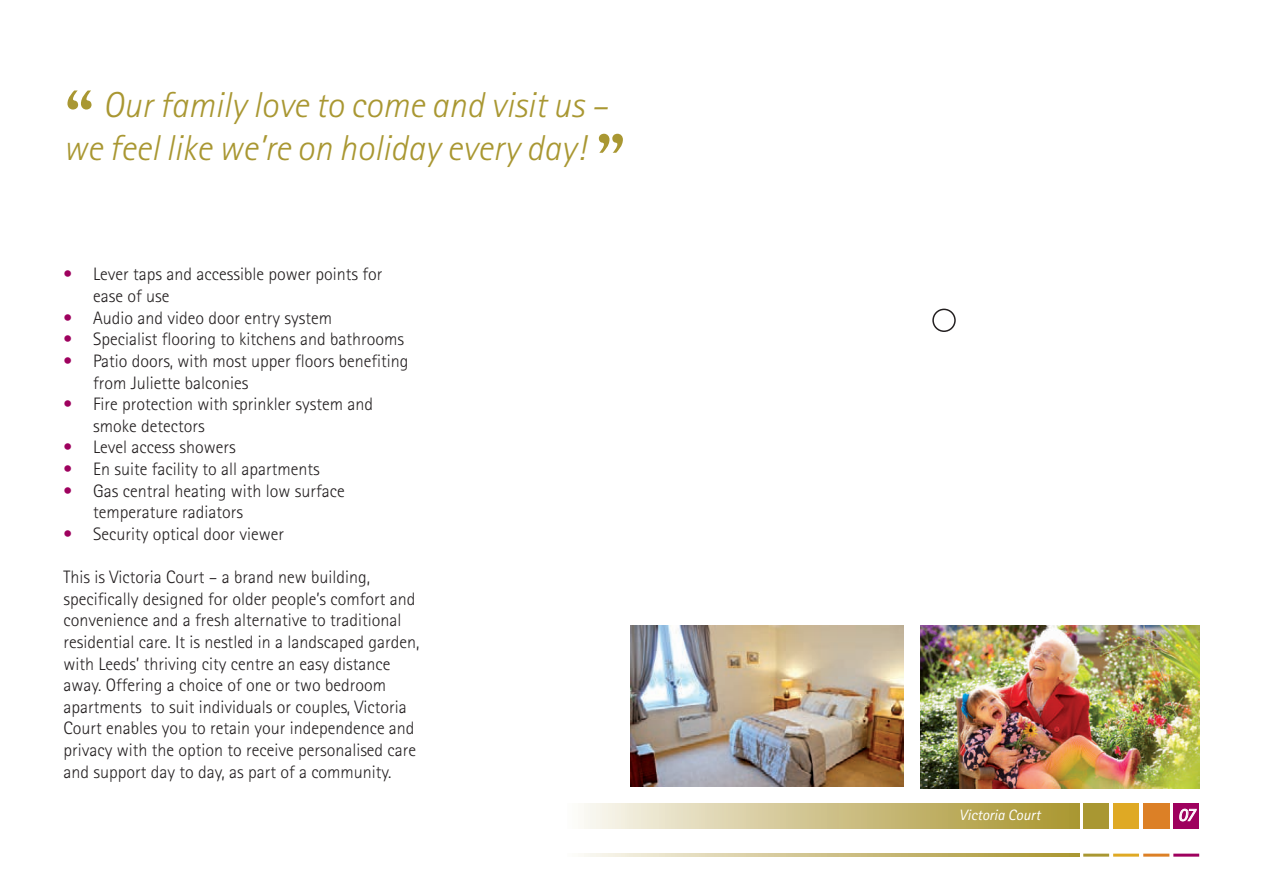
<style>
.page{position:relative;width:1263px;height:893px;background:#fff}
.page>*{position:absolute;margin:0;border:0;box-sizing:border-box;transform-origin:0 0}
.t1{font:italic 300 36px/43.2px "Rotis Sans Serif";color:#a99732}
.t2{font:300 18px/21.6px "Rotis Sans Serif";color:#231f20}
.t3{font:italic 18px "Rotis Sans Serif";color:#fff}
.t4{font:italic 15px "Rotis Sans Serif";color:#fff}
.s1{font-family:"Rotis Semi Serif";font-weight:700;font-style:normal;font-size:72px}
.s2{color:#9e015e}
</style>
<div class="page">
<img style="left:920px;top:625px;width:279px;height:163px">
<div style="left:1113px;top:803px;width:25px;height:25px;background:#dfa924"></div>
<div style="left:1083px;top:803px;width:26px;height:25px;background:#a99732"></div>
<div style="left:1143px;top:803px;width:26px;height:25px;background:#dc8026"></div>
<div style="left:1173px;top:803px;width:26px;height:25px;background:#9e015e"></div>
<svg style="left:1179px;top:808px;width:17px;height:13px"></svg>
<hr style="left:1083px;top:853px;width:26px;height:3px;background:#a99732">
<hr style="left:1113px;top:853px;width:25px;height:3px;background:#dfa924">
<hr style="left:1143px;top:853px;width:26px;height:3px;background:#dc8026">
<hr style="left:1173px;top:853px;width:26px;height:3px;background:#9e015e">
<div style="left:567px;top:803px;width:512px;height:25px;background:linear-gradient(to right,#faf7f2,#a8932c)"></div>
<svg style="left:584px;top:853px;width:495px;height:3px"></svg>
<img style="left:631px;top:625px;width:272px;height:161px">
<svg style="left:932px;top:308px;width:23px;height:24px"></svg>
<h1 class="t1" style="left:63px;top:87px;width:565px"><span class="s1">“</span> Our family love to come and visit us – we feel like we’re on holiday every day! <span class="s1">”</span></h1>
<p class="t2" style="left:93px;top:265px;width:290px;text-indent:-30px"><span class="s2">•</span> Lever taps and accessible power points for ease of use</p>
<p class="t2" style="left:63px;top:308px;width:270px"><span class="s2">•</span> Audio and video door entry system</p>
<p class="t2" style="left:63px;top:330px;width:342px"><span class="s2">•</span> Specialist flooring to kitchens and bathrooms</p>
<p class="t2" style="left:93px;top:352px;width:316px;text-indent:-30px"><span class="s2">•</span> Patio doors, with most upper floors benefiting from Juliette balconies</p>
<p class="t2" style="left:93px;top:395px;width:281px;text-indent:-30px"><span class="s2">•</span> Fire protection with sprinkler system and smoke detectors</p>
<p class="t2" style="left:63px;top:438px;width:174px"><span class="s2">•</span> Level access showers</p>
<p class="t2" style="left:63px;top:460px;width:258px"><span class="s2">•</span> En suite facility to all apartments</p>
<p class="t2" style="left:93px;top:481px;width:253px;text-indent:-30px"><span class="s2">•</span> Gas central heating with low surface temperature radiators</p>
<p class="t2" style="left:63px;top:524px;width:222px"><span class="s2">•</span> Security optical door viewer</p>
<p class="t2" style="left:63px;top:568px;width:357px">This is Victoria Court – a brand new building, specifically designed for older people’s comfort and convenience and a fresh alternative to traditional residential care. It is nestled in a landscaped garden, with Leeds’ thriving city centre an easy distance away. Offering a choice of one or two bedroom apartments to suit individuals or couples, Victoria Court enables you to retain your independence and privacy with the option to receive personalised care and support day to day, as part of a community.</p>
<p class="t4" style="left:959px;top:809px;width:83px">Victoria Court</p>
<p class="t3" style="left:1178px;top:808px;width:18px">07</p>
</div>
